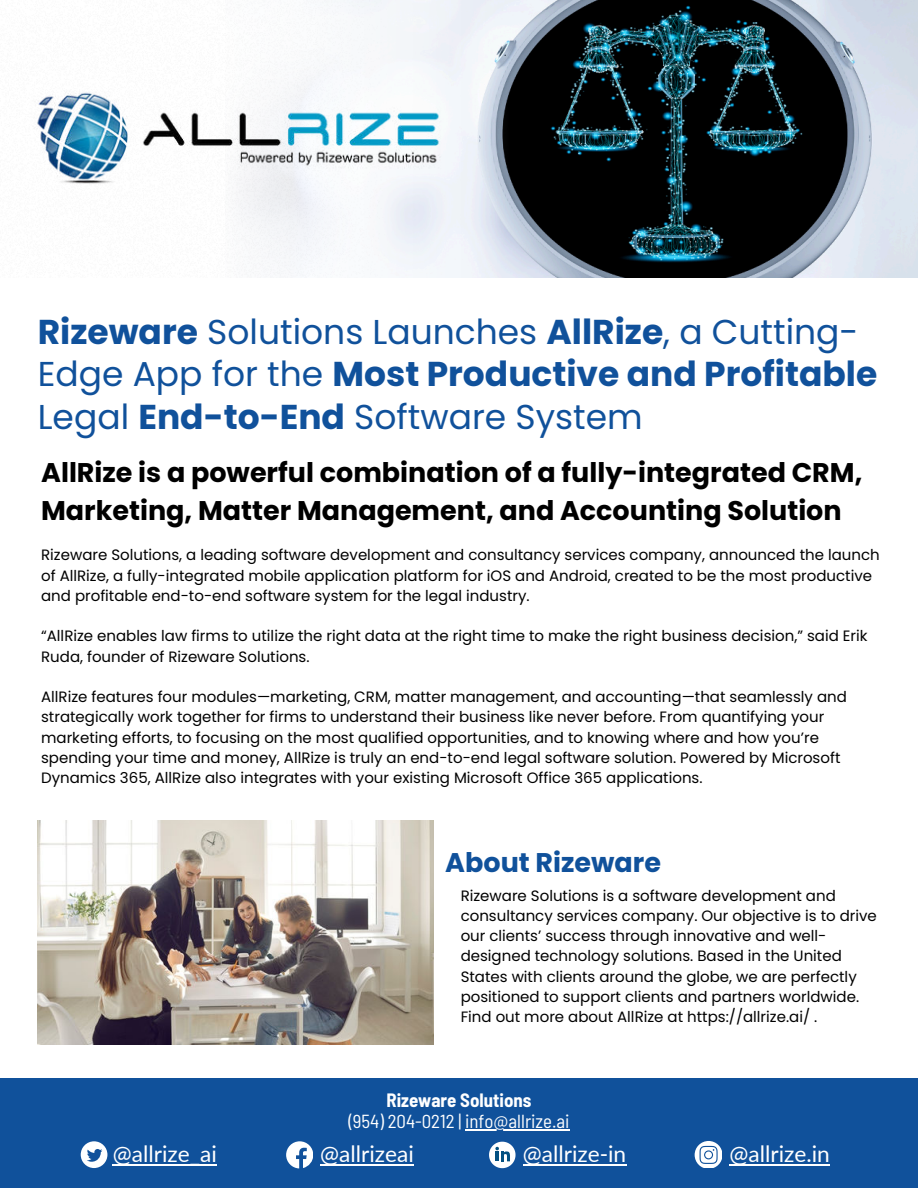
<style>
.page{position:relative;width:918px;height:1188px;background:#fff}
.page>*{position:absolute;margin:0;border:0;box-sizing:border-box;transform-origin:0 0}
.t1{font:34.5px/42.8px "Poppins";color:#10519b}
.t2{font:700 27px/37.2px "Poppins";color:#000}
.t3{font:700 27px "Poppins";color:#10519b}
.t4{font:22.65px "Lato";color:#fff}
.t5{font:semi-condensed 18.9px "Barlow";color:#fff}
.t6{font:700 semi-condensed 18.9px "Barlow";color:#fff}
.t7{font:15px/20.2px "Poppins";color:#000}
.s1{font-weight:700}
</style>
<div class="page">
<img style="left:810px;top:0;width:108px;height:278px">
<div style="left:0;top:1078px;width:918px;height:110px;background:#10519b"></div>
<img style="left:38px;top:821px;width:396px;height:224px">
<img style="left:234px;top:0;width:576px;height:278px">
<hr style="left:465px;top:1129px;width:105px;height:1px;background:#fff">
<img style="left:37px;top:84px;width:419px;height:111px">
<svg style="left:81px;top:1141px;width:26px;height:27px"></svg>
<hr style="left:113px;top:1164px;width:104px;height:2px;background:#fff">
<svg style="left:489px;top:1142px;width:27px;height:26px"></svg>
<hr style="left:523px;top:1164px;width:103px;height:2px;background:#fff">
<svg style="left:286px;top:1141px;width:27px;height:27px"></svg>
<hr style="left:320px;top:1164px;width:94px;height:2px;background:#fff">
<svg style="left:695px;top:1141px;width:26px;height:27px"></svg>
<hr style="left:730px;top:1164px;width:100px;height:2px;background:#fff">
<h1 class="t1" style="left:38px;top:310px;width:841px"><span class="s1">Rizeware</span> Solutions Launches <span class="s1">AllRize</span>, a Cutting-<br>Edge App for the <span class="s1">Most Productive and Profitable<br></span>Legal <span class="s1">End-to-End</span> Software System</h1>
<h2 class="t2" style="left:41px;top:455px;width:823px">AllRize is a powerful combination of a fully-integrated CRM,<br>Marketing, Matter Management, and Accounting Solution</h2>
<p class="t7" style="left:41px;top:545px;width:840px">Rizeware Solutions, a leading software development and consultancy services company, announced the launch of AllRize, a fully-integrated mobile application platform for iOS and Android, created to be the most productive and profitable end-to-end software system for the legal industry.</p>
<p class="t7" style="left:41px;top:626px;width:828px">“AllRize enables law firms to utilize the right data at the right time to make the right business decision,” said Erik<br>Ruda, founder of Rizeware Solutions.</p>
<p class="t7" style="left:41px;top:687px;width:807px">AllRize features four modules—marketing, CRM, matter management, and accounting—that seamlessly and strategically work together for firms to understand their business like never before. From quantifying your marketing efforts, to focusing on the most qualified opportunities, and to knowing where and how you’re spending your time and money, AllRize is truly an end-to-end legal software solution. Powered by Microsoft Dynamics 365, AllRize also integrates with your existing Microsoft Office 365 applications.</p>
<h2 class="t3" style="left:445px;top:847px;width:217px">About Rizeware</h2>
<p class="t7" style="left:461px;top:885px;width:418px">Rizeware Solutions is a software development and consultancy services company. Our objective is to drive our clients’ success through innovative and well&shy;designed technology solutions. Based in the United States with clients around the globe, we are perfectly positioned to support clients and partners worldwide.<br>Find out more about AllRize at https://allrize.ai/ .</p>
<p class="t6" style="left:386px;top:1086px;width:146px">Rizeware Solutions</p>
<p class="t5" style="left:348px;top:1108px;width:223px">(954) 204-0212 | info@allrize.ai</p>
<h3 class="t4" style="left:113px;top:1138px;width:106px">@allrize_ai</h3>
<h3 class="t4" style="left:320px;top:1138px;width:95px">@allrizeai</h3>
<h3 class="t4" style="left:523px;top:1138px;width:105px">@allrize-in</h3>
<h3 class="t4" style="left:730px;top:1138px;width:102px">@allrize.in</h3>
</div>
